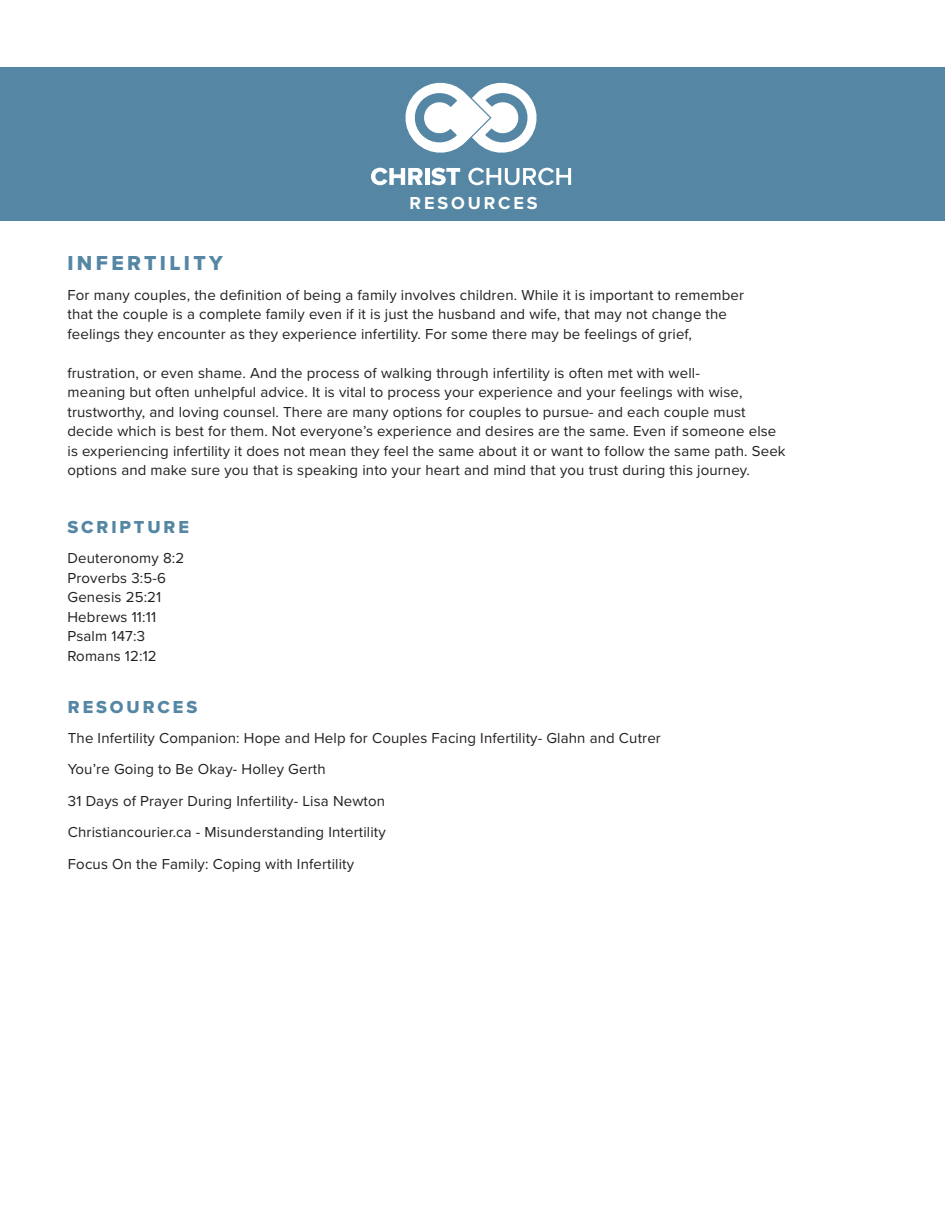
<style>
.page{position:relative;width:945px;height:1215px;background:#fff}
.page>*{position:absolute;margin:0;border:0;box-sizing:border-box;transform-origin:0 0}
.t1{font:21px "Proxima Nova Extrabld";letter-spacing:.16em;color:#5587a4}
.t2{font:18px "Proxima Nova Extrabld";letter-spacing:.16em;color:#5587a4}
.t3{font:700 18px "Proxima Nova";letter-spacing:.16em;color:#fff}
.t4{font:15px/19.5px "Proxima Nova";letter-spacing:.01em;color:#231f20}
</style>
<div class="page">
<div style="left:0;top:68px;width:945px;height:153px;background:#5587a4"></div>
<svg style="left:371px;top:168px;width:52px;height:17px"></svg>
<hr style="left:425px;top:168px;width:4px;height:17px;background:#fff">
<svg style="left:431px;top:168px;width:29px;height:17px"></svg>
<svg style="left:468px;top:168px;width:103px;height:17px"></svg>
<svg style="left:405px;top:82px;width:132px;height:71px"></svg>
<h1 class="t1" style="left:68px;top:247px;width:157px">INFERTILITY</h1>
<p class="t3" style="left:410px;top:190px;width:130px">RESOURCES</p>
<p class="t4" style="left:68px;top:284px;width:678px">For many couples, the definition of being a family involves children. While it is important to remember that the couple is a complete family even if it is just the husband and wife, that may not change the feelings they encounter as they experience infertility. For some there may be feelings of grief,</p>
<p class="t4" style="left:68px;top:362px;width:720px">frustration, or even shame. And the process of walking through infertility is often met with well-<br>meaning but often unhelpful advice. It is vital to process your experience and your feelings with wise, trustworthy, and loving counsel. There are many options for couples to pursue- and each couple must decide which is best for them. Not everyone’s experience and desires are the same. Even if someone else is experiencing infertility it does not mean they feel the same about it or want to follow the same path. Seek options and make sure you that is speaking into your heart and mind that you trust during this journey.</p>
<p class="t2" style="left:68px;top:514px;width:123px">SCRIPTURE</p>
<p class="t4" style="left:68px;top:548px;width:118px">Deuteronomy 8:2<br>Proverbs 3:5-6<br>Genesis 25:21<br>Hebrews 11:11<br>Psalm 147:3<br>Romans 12:12</p>
<p class="t2" style="left:68px;top:694px;width:131px">RESOURCES</p>
<p class="t4" style="left:68px;top:722px;width:594px;line-height:31.5px">The Infertility Companion: Hope and Help for Couples Facing Infertility- Glahn and Cutrer You’re Going to Be Okay- Holley Gerth<br>31 Days of Prayer During Infertility- Lisa Newton<br>Christiancourier.ca - Misunderstanding Intertility<br>Focus On the Family: Coping with Infertility</p>
</div>
